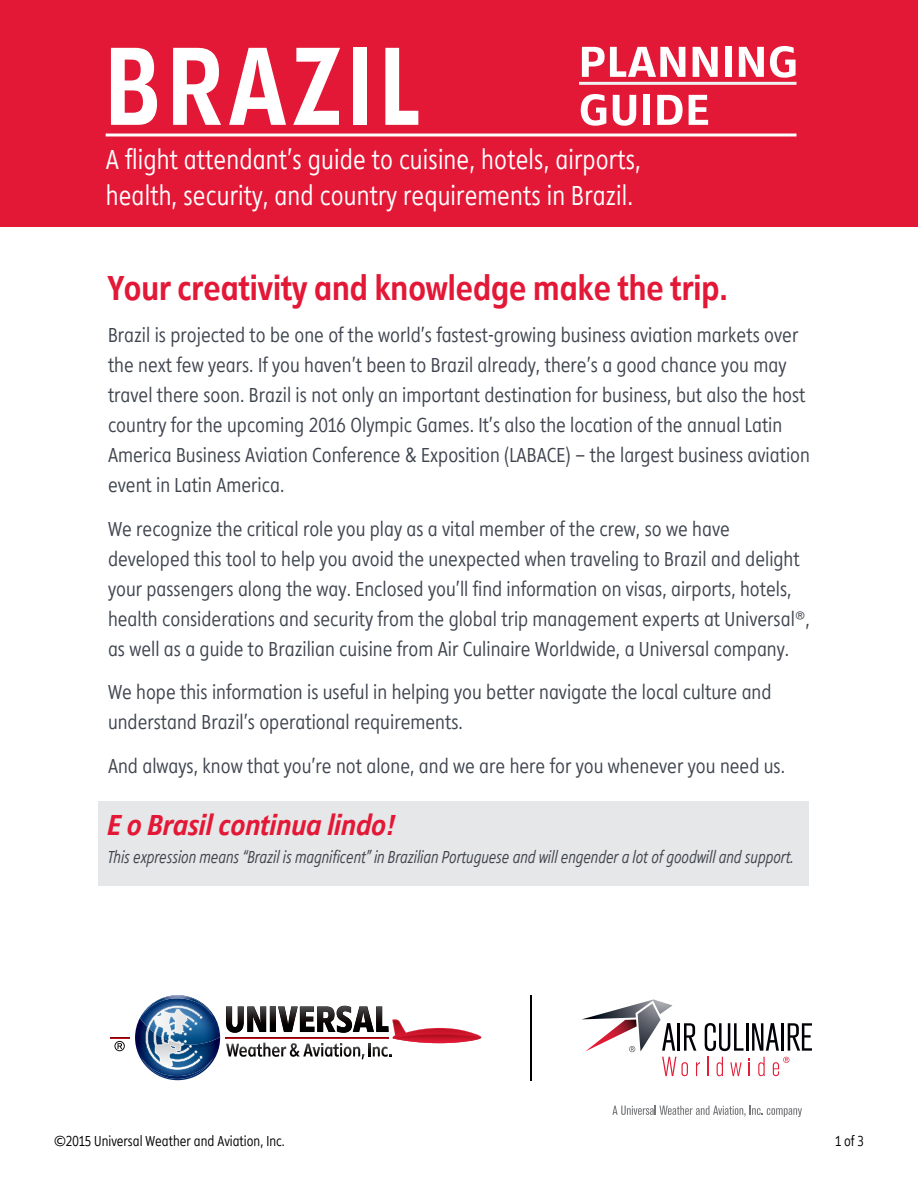
<style>
.page{position:relative;width:918px;height:1188px;background:#fff}
.page>*{position:absolute;margin:0;border:0;box-sizing:border-box;transform-origin:0 0}
.t1{font:115.5px "Diamanti Condensed EF";letter-spacing:.06em;color:#fff;scale:.95 1}
.t2{font:45px/48px "Diamanti Condensed EF";letter-spacing:.025em;color:#fff;scale:1.2 1}
.t3{font:36px "Diamanti Condensed EF";color:#e31837}
.t4{font:italic 30px "Diamanti Condensed EF";color:#e31837}
.t5{font:100 28.5px/36px "Diamanti Condensed EF";letter-spacing:.005em;color:#fff}
.t6{font:100 21px/30px "Diamanti Condensed EF";color:#3f454f;scale:1.04 1}
.t7{font:italic 100 18px "Diamanti Condensed EF";color:#3f454f;scale:.92 1}
.t8{font:100 15px "Diamanti Condensed EF";color:#000}
</style>
<div class="page">
<div style="left:98px;top:801px;width:711px;height:85px;background:#e6e7e8"></div>
<div style="left:0;top:0;width:918px;height:227px;background:#e31837"></div>
<hr style="left:106px;top:134px;width:690px;height:2px;background:#fff">
<img style="left:135px;top:1018px;width:85px;height:62px">
<img style="left:140px;top:995px;width:80px;height:50px">
<img style="left:141px;top:996px;width:73px;height:21px">
<img style="left:141px;top:1057px;width:73px;height:22px">
<img style="left:145px;top:1027px;width:56px;height:43px">
<img style="left:147px;top:1005px;width:54px;height:1px">
<svg style="left:146px;top:1006px;width:57px;height:63px;background:#7094b4"></svg>
<svg style="left:226px;top:1006px;width:256px;height:53px"></svg>
<hr style="left:226px;top:1038px;width:163px;height:1px;background:#ba1222">
<svg style="left:110px;top:1037px;width:26px;height:14px"></svg>
<hr style="left:531px;top:995px;width:1px;height:85px;background:#000">
<svg style="left:612px;top:1106px;width:190px;height:11px"></svg>
<svg style="left:582px;top:999px;width:230px;height:77px"></svg>
<hr style="left:579px;top:82px;width:217px;height:3px;background:#f1f1f2">
<h2 class="t2" style="left:579px;top:38px;width:184px">PLANNING<br>GUIDE</h2>
<h1 class="t1" style="left:105px;top:22px;width:332px">BRAZIL</h1>
<h3 class="t5" style="left:106px;top:142px;width:537px">A flight attendant’s guide to cuisine, hotels, airports, health, security, and country requirements in Brazil.</h3>
<h3 class="t3" style="left:108px;top:268px;width:621px">Your creativity and knowledge make the trip.</h3>
<p class="t6" style="left:108px;top:321px;width:676px">Brazil is projected to be one of the world’s fastest-growing business aviation markets over the next few years. If you haven’t been to Brazil already, there’s a good chance you may travel there soon. Brazil is not only an important destination for business, but also the host country for the upcoming 2016 Olympic Games. It’s also the location of the annual Latin America Business Aviation Conference &amp; Exposition (LABACE) – the largest business aviation event in Latin America.</p>
<p class="t6" style="left:108px;top:514px;width:677px">We recognize the critical role you play as a vital member of the crew, so we have developed this tool to help you avoid the unexpected when traveling to Brazil and delight your passengers along the way. Enclosed you’ll find information on visas, airports, hotels, health considerations and security from the global trip management experts at Universal®, as well as a guide to Brazilian cuisine from Air Culinaire Worldwide, a Universal company.</p>
<p class="t6" style="left:108px;top:678px;width:640px">We hope this information is useful in helping you better navigate the local culture and understand Brazil’s operational requirements.</p>
<p class="t6" style="left:108px;top:751px;width:653px">And always, know that you’re not alone, and we are here for you whenever you need us.</p>
<h3 class="t4" style="left:108px;top:808px;width:288px">E o Brasil continua lindo!</h3>
<p class="t7" style="left:108px;top:848px;width:747px">This expression means “Brazil is magnificent” in Brazilian Portuguese and will engender a lot of goodwill and support.</p>
<p class="t8" style="left:54px;top:1133px;width:232px">©2015 Universal Weather and Aviation, Inc.</p>
<p class="t8" style="left:836px;top:1133px;width:30px">1 of 3</p>
</div>
